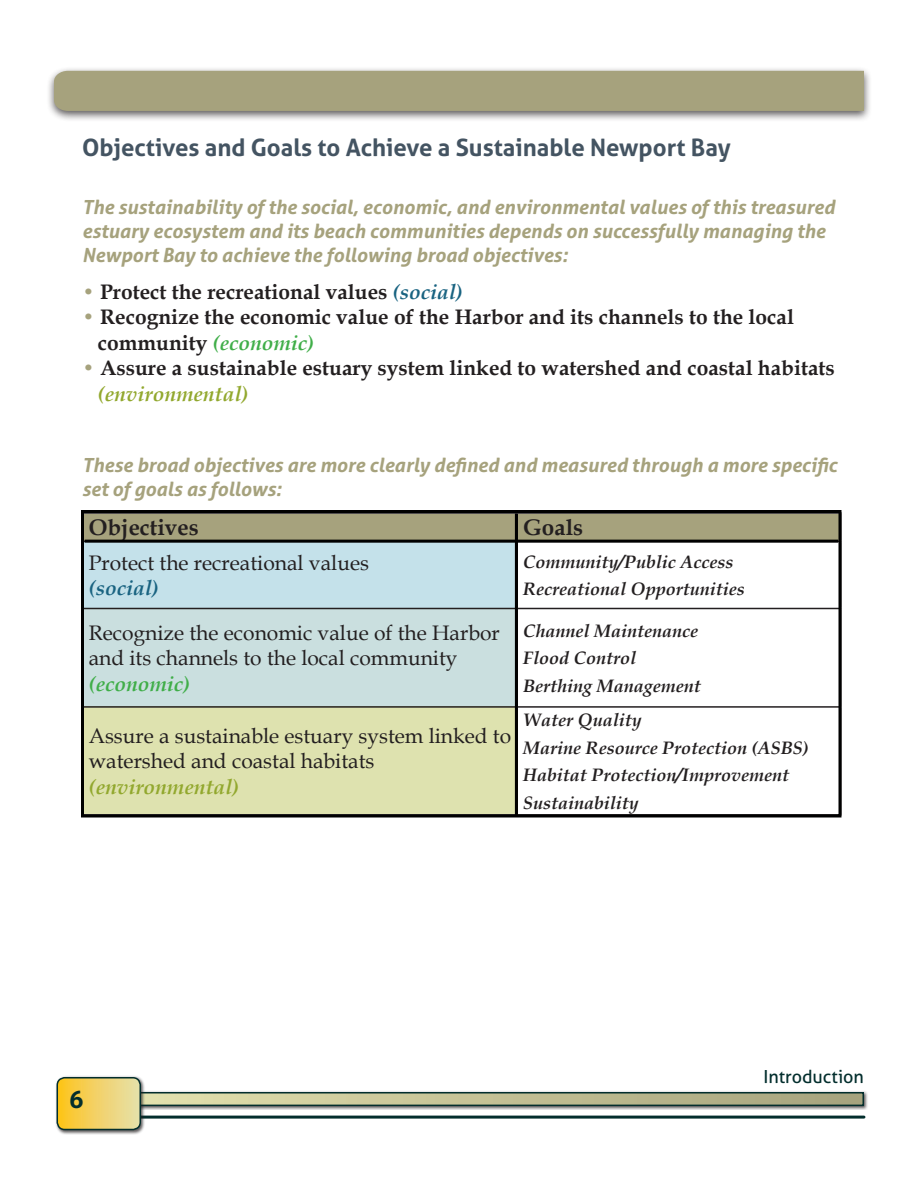
<style>
.page{position:relative;width:918px;height:1188px;background:#fff}
.page>*{position:absolute;margin:0;border:0;box-sizing:border-box;transform-origin:0 0}
.Header_1{font:700 24px "Aller";color:#445462}
.t1{font:700 24px "Aller";color:#032e2d}
.t2{font:700 22.5px "Book Antiqua";color:#231f20}
.t3{font:700 21px/25.5px "Book Antiqua";color:#231f20}
.t4{font:21px/25.2px "Book Antiqua";color:#231f20}
.Header_2{font:italic 700 19.5px/24px "Aller";color:#a6a27d}
.t5{font:italic 700 18px "Book Antiqua";color:#231f20}
.t6{font:18px "Aller";color:#032e2d}
.s1{color:#a6a27d}
.s2{font-style:italic;color:#196381}
.s3{font-style:italic;color:#40ae49}
.s4{font-style:italic;color:#92a82e}
.s5{font-weight:700;font-style:italic;color:#196381}
.s6{font-weight:700;font-style:italic;color:#40ae49}
.s7{font-weight:700;font-style:italic;color:#92a82e}
</style>
<div class="page">
<div style="left:127px;top:1090px;width:742px;height:20px;background:#231f20;opacity:.75"></div>
<svg style="left:146px;top:1095px;width:715px;height:8px;background:#c3c094"></svg>
<div style="left:129px;top:1092px;width:735px;height:14px;border:2px solid #032e2d"></div>
<hr style="left:126px;top:1116px;width:738px;height:3px;background:#032e2d">
<div style="left:55px;top:1075px;width:91px;height:60px;background:#231f20;opacity:.75"></div>
<svg style="left:57px;top:1078px;width:83px;height:52px;background:#f1d167"></svg>
<div style="left:57px;top:1077px;width:84px;height:53px;border:2px solid #032e2d;border-radius:8px"></div>
<div style="left:83px;top:514px;width:758px;height:26px;background:#a6a27d"></div>
<div style="left:81px;top:607px;width:434px;height:99px;background:#cadfdf"></div>
<div style="left:81px;top:706px;width:436px;height:108px;background:#dee2af"></div>
<div style="left:81px;top:541px;width:434px;height:67px;background:#c4e1ea"></div>
<hr style="left:82px;top:608px;width:435px;height:1px;background:#231f20">
<hr style="left:82px;top:706px;width:435px;height:2px;background:#231f20">
<hr style="left:517px;top:608px;width:325px;height:1px;background:#231f20">
<hr style="left:517px;top:706px;width:325px;height:2px;background:#231f20">
<div style="left:46px;top:66px;width:826px;height:57px;background:#231f20;opacity:.75"></div>
<div style="left:54px;top:71px;width:810px;height:40px;background:#a6a27d"></div>
<div style="left:81px;top:510px;width:761px;height:308px;border:3px solid #000"></div>
<hr style="left:85px;top:540px;width:753px;height:3px;background:#000">
<hr style="left:515px;top:514px;width:3px;height:302px;background:#000">
<p class="Header_1" style="left:82px;top:132px;width:650px">Objectives and Goals to Achieve a Sustainable Newport Bay</p>
<p class="Header_2" style="left:82px;top:195px;width:754px">The sustainability of the social, economic, and environmental values of this treasured estuary ecosystem and its beach communities depends on successfully managing the<br>Newport Bay to achieve the following broad objectives:</p>
<p class="t3" style="left:82px;top:279px;width:382px"><span class="s1">•</span> Protect the recreational values <span class="s2">(social)</span></p>
<p class="t3" style="left:98px;top:304px;width:698px;text-indent:-16px"><span class="s1">•</span> Recognize the economic value of the Harbor and its channels to the local community <span class="s3">(economic)</span></p>
<p class="t3" style="left:98px;top:355px;width:739px;text-indent:-16px"><span class="s1">•</span> Assure a sustainable estuary system linked to watershed and coastal habitats <span class="s4">(environmental)</span></p>
<p class="Header_2" style="left:82px;top:453px;width:757px">These broad objectives are more clearly defined and measured through a more specific set of goals as follows:</p>
<p class="t2" style="left:89px;top:512px;width:111px">Objectives</p>
<p class="t2" style="left:523px;top:512px;width:61px">Goals</p>
<p class="t4" style="left:89px;top:550px;width:282px">Protect the recreational values <span class="s5">(social)</span></p>
<p class="t5" style="left:523px;top:549px;width:212px">Community/Public Access</p>
<p class="t5" style="left:523px;top:577px;width:223px">Recreational Opportunities</p>
<p class="t4" style="left:89px;top:620px;width:413px">Recognize the economic value of the Harbor and its channels to the local community <span class="s6">(economic)</span></p>
<p class="t5" style="left:523px;top:618px;width:176px">Channel Maintenance</p>
<p class="t5" style="left:523px;top:646px;width:114px">Flood Control</p>
<p class="t5" style="left:523px;top:673px;width:179px">Berthing Management</p>
<p class="t4" style="left:89px;top:723px;width:424px">Assure a sustainable estuary system linked to watershed and coastal habitats <span class="s7">(environmental)</span></p>
<p class="t5" style="left:523px;top:707px;width:120px">Water Quality</p>
<p class="t5" style="left:523px;top:735px;width:287px">Marine Resource Protection (ASBS)</p>
<p class="t5" style="left:523px;top:763px;width:267px">Habitat Protection/Improvement</p>
<p class="t5" style="left:523px;top:790px;width:117px">Sustainability</p>
<p class="t1" style="left:69px;top:1085px;width:16px">6</p>
<p class="t6" style="left:763px;top:1065px;width:102px">Introduction</p>
</div>
